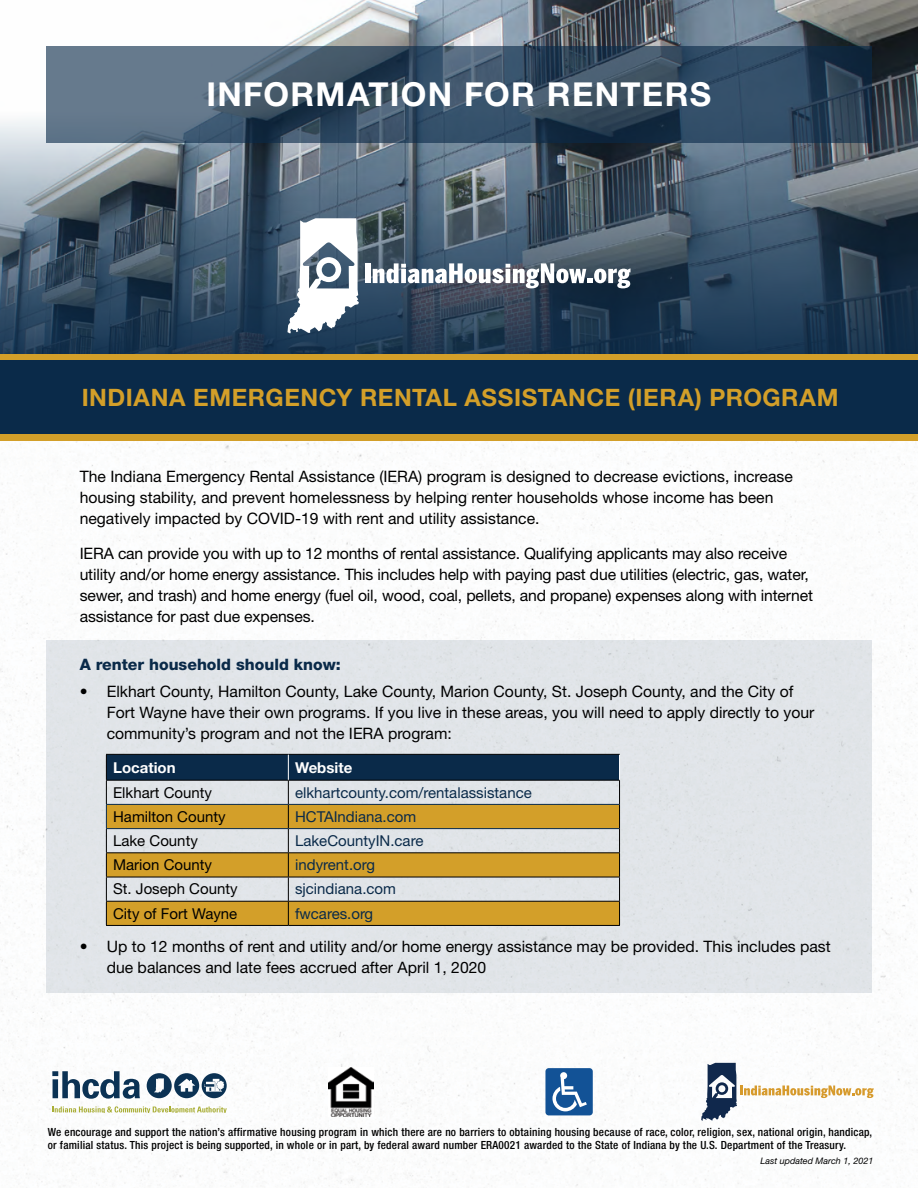
<style>
.page{position:relative;width:918px;height:1188px;background:#fff}
.page>*{position:absolute;margin:0;border:0;box-sizing:border-box;transform-origin:0 0}
.t1{font:700 33px "Helvetica Neue LT Std";letter-spacing:.04em;color:#fff}
.t2{font:700 24px "Helvetica Neue LT Std";letter-spacing:.025em;color:#d39f29}
.t3{font:15.75px/21px "Helvetica Neue LT Std";color:#000}
.t4{font:800 15.75px "Helvetica Neue LT Std";color:#0a2a49}
.t5{font:15px "Helvetica Neue LT Std";color:#0a2a49}
.t6{font:15px "Helvetica Neue LT Std";color:#000}
.t7{font:700 15px "Helvetica Neue LT Std";color:#fff}
.t8{font:500 condensed 11.25px/13.5px "Helvetica Neue LT Std";letter-spacing:.02em;color:#000}
.t9{font:italic 9px "Helvetica Neue LT Std";color:#000}
</style>
<div class="page">
<svg style="left:0;top:0;width:918px;height:354px;background:#586979"></svg>
<div style="left:0;top:354px;width:918px;height:87px;background:#d39f29"></div>
<div style="left:0;top:360px;width:918px;height:74px;background:#0a2a49"></div>
<div style="left:365px;top:263px;width:5px;height:20px;background:#fff"></div>
<svg style="left:373px;top:263px;width:258px;height:25px"></svg>
<svg style="left:287px;top:218px;width:72px;height:116px"></svg>
<svg style="left:46px;top:46px;width:826px;height:97px;background:#3e546a"></svg>
<div style="left:46px;top:640px;width:826px;height:352px;background:#e1e4e8"></div>
<hr style="left:106px;top:925px;width:182px;height:1px;background:#000">
<hr style="left:288px;top:925px;width:332px;height:1px;background:#000">
<svg style="left:106px;top:754px;width:514px;height:171px"></svg>
<hr style="left:288px;top:804px;width:331px;height:1px;background:#0a2a49">
<hr style="left:106px;top:828px;width:182px;height:1px;background:#0a2a49">
<hr style="left:288px;top:828px;width:331px;height:1px;background:#0a2a49">
<svg style="left:52px;top:1106px;width:175px;height:7px"></svg>
<svg style="left:147px;top:1073px;width:80px;height:25px"></svg>
<svg style="left:52px;top:1071px;width:88px;height:28px"></svg>
<img style="left:328px;top:1068px;width:46px;height:48px">
<svg style="left:701px;top:1063px;width:173px;height:58px"></svg>
<div style="left:545px;top:1068px;width:48px;height:47px;background:#125296;border-radius:3px"></div>
<svg style="left:552px;top:1072px;width:35px;height:39px"></svg>
<h1 class="t1" style="left:206px;top:74px;width:506px">INFORMATION FOR RENTERS</h1>
<h2 class="t2" style="left:82px;top:382px;width:758px">INDIANA EMERGENCY RENTAL ASSISTANCE (IERA) PROGRAM</h2>
<p class="t3" style="left:80px;top:466px;width:715px">The Indiana Emergency Rental Assistance (IERA) program is designed to decrease evictions, increase housing stability, and prevent homelessness by helping renter households whose income has been negatively impacted by COVID-19 with rent and utility assistance.</p>
<p class="t3" style="left:80px;top:542px;width:735px">IERA can provide you with up to 12 months of rental assistance. Qualifying applicants may also receive utility and/or home energy assistance. This includes help with paying past due utilities (electric, gas, water, sewer, and trash) and home energy (fuel oil, wood, coal, pellets, and propane) expenses along with internet assistance for past due expenses.</p>
<p class="t4" style="left:80px;top:655px;width:263px">A renter household should know:</p>
<p class="t3" style="left:107px;top:681px;width:709px;text-indent:-27px">• Elkhart County, Hamilton County, Lake County, Marion County, St. Joseph County, and the City of<br>Fort Wayne have their own programs. If you live in these areas, you will need to apply directly to your community’s program and not the IERA program:</p>
<p class="t7" style="left:113px;top:758px;width:64px">Location</p>
<p class="t7" style="left:295px;top:758px;width:59px">Website</p>
<p class="t6" style="left:113px;top:783px;width:100px">Elkhart County</p>
<p class="t5" style="left:295px;top:783px;width:238px">elkhartcounty.com/rentalassistance</p>
<p class="t6" style="left:113px;top:808px;width:114px">Hamilton County</p>
<p class="t5" style="left:295px;top:808px;width:123px">HCTAIndiana.com</p>
<p class="t6" style="left:113px;top:832px;width:86px">Lake County</p>
<p class="t5" style="left:295px;top:832px;width:130px">LakeCountyIN.care</p>
<p class="t6" style="left:113px;top:856px;width:100px">Marion County</p>
<p class="t5" style="left:295px;top:856px;width:81px">indyrent.org</p>
<p class="t6" style="left:113px;top:880px;width:126px">St. Joseph County</p>
<p class="t5" style="left:295px;top:880px;width:102px">sjcindiana.com</p>
<p class="t6" style="left:113px;top:904px;width:126px">City of Fort Wayne</p>
<p class="t5" style="left:295px;top:904px;width:80px">fwcares.org</p>
<p class="t3" style="left:107px;top:936px;width:725px;text-indent:-27px">• Up to 12 months of rent and utility and/or home energy assistance may be provided. This includes past due balances and late fees accrued after April 1, 2020</p>
<p class="t8" style="left:48px;top:1125px;width:826px">We encourage and support the nation’s affirmative housing program in which there are no barriers to obtaining housing because of race, color, religion, sex, national origin, handicap, or familial status. This project is being supported, in whole or in part, by federal award number ERA0021 awarded to the State of Indiana by the U.S. Department of the Treasury.</p>
<p class="t9" style="left:760px;top:1156px;width:115px">Last updated March 1, 2021</p>
</div>
